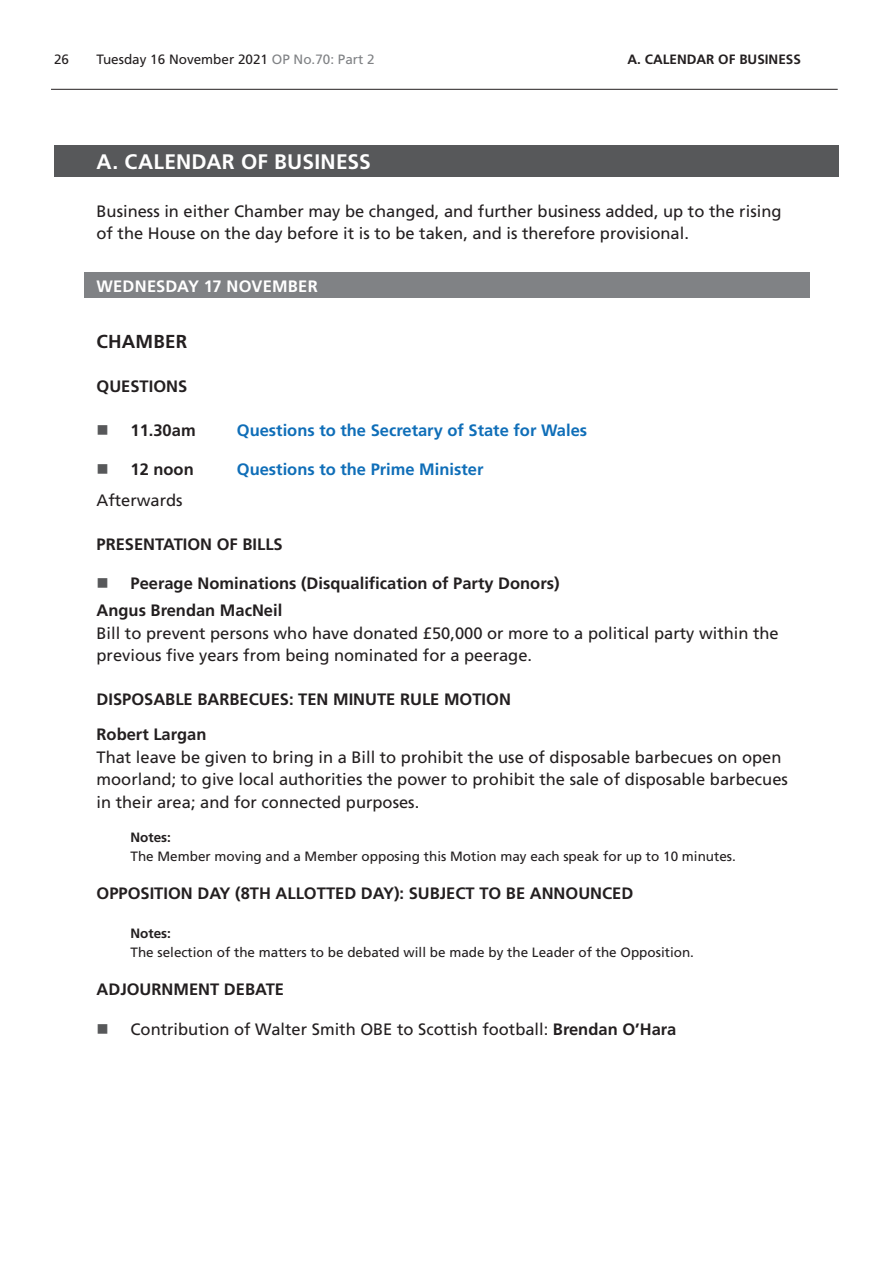
<style>
.page{position:relative;width:893px;height:1263px;background:#fff}
.page>*{position:absolute;margin:0;border:0;box-sizing:border-box;transform-origin:0 0}
.Heading1Grey{font:700 21px "Frutiger LT Std";letter-spacing:.01em;color:#fff}
.FbaLocation{font:700 18.75px "Frutiger LT Std";letter-spacing:.01em;color:#231f20}
.t1{font:16.5px/22.5px "Frutiger LT Std";color:#231f20}
.BoldCaps{font:700 16.5px "Frutiger LT Std";color:#231f20}
.t2{font:700 16.5px "Frutiger LT Std";color:#0f6eb8}
.MotionSponsor{font:700 16.5px "Frutiger LT Std";color:#231f20}
.Heading2Grey{font:700 16.5px "Frutiger LT Std";letter-spacing:.015em;color:#fff}
.NotesText{font:13.5px "Frutiger LT Std";color:#231f20}
.NotesTag{font:700 13.5px "Frutiger LT Std";color:#231f20}
.s1{color:#808285}
.s2{font-weight:700}
</style>
<div class="page">
<hr style="left:51px;top:89px;width:787px;height:1px;background:#231f20">
<div style="left:54px;top:146px;width:785px;height:31px;background:#57585a"></div>
<div style="left:84px;top:273px;width:725px;height:25px;background:#808285"></div>
<p class="NotesText" style="left:54px;top:52px;width:17px">26</p>
<p class="NotesText" style="left:97px;top:52px;width:280px">Tuesday 16 November 2021 <span class="s1">OP No.70: Part 2</span></p>
<p class="NotesTag" style="left:628px;top:52px;width:36px">A. Calendar</p>
<p class="NotesTag" style="left:718px;top:52px;width:38px">of Business</p>
<h2 class="Heading1Grey" style="left:97px;top:149px;width:276px">A. CALENDAR OF BUSINESS</h2>
<p class="t1" style="left:97px;top:200px;width:686px">Business in either Chamber may be changed, and further business added, up to the rising of the House on the day before it is to be taken, and is therefore provisional.</p>
<h2 class="Heading2Grey" style="left:97px;top:276px;width:223px">WEDNESDAY 17 NOVEMBER</h2>
<p class="FbaLocation" style="left:97px;top:331px;width:92px">CHAMBER</p>
<p class="BoldCaps" style="left:97px;top:376px;width:92px">QUESTIONS</p>
<p class="BoldCaps" style="left:131px;top:420px;width:67px">11.30am</p>
<p class="t2" style="left:237px;top:420px;width:352px">Questions to the Secretary of State for Wales</p>
<p class="BoldCaps" style="left:131px;top:460px;width:65px">12 noon</p>
<p class="t2" style="left:237px;top:460px;width:248px">Questions to the Prime Minister</p>
<p class="t1" style="left:97px;top:489px;width:88px">Afterwards</p>
<p class="BoldCaps" style="left:97px;top:534px;width:188px">PRESENTATION OF BILLS</p>
<p class="BoldCaps" style="left:131px;top:574px;width:431px">Peerage Nominations (Disqualification of Party Donors)</p>
<p class="MotionSponsor" style="left:97px;top:601px;width:187px">Angus Brendan MacNeil</p>
<p class="t1" style="left:97px;top:622px;width:684px">Bill to prevent persons who have donated £50,000 or more to a political party within the previous five years from being nominated for a peerage.</p>
<p class="BoldCaps" style="left:97px;top:689px;width:416px">DISPOSABLE BARBECUES: TEN MINUTE RULE MOTION</p>
<p class="MotionSponsor" style="left:97px;top:725px;width:112px">Robert Largan</p>
<p class="t1" style="left:97px;top:746px;width:693px">That leave be given to bring in a Bill to prohibit the use of disposable barbecues on open moorland; to give local authorities the power to prohibit the sale of disposable barbecues in their area; and for connected purposes.</p>
<p class="NotesTag" style="left:131px;top:829px;width:42px">Notes:</p>
<p class="NotesText" style="left:131px;top:848px;width:607px">The Member moving and a Member opposing this Motion may each speak for up to 10 minutes.</p>
<p class="BoldCaps" style="left:97px;top:884px;width:538px">OPPOSITION DAY (8TH ALLOTTED DAY): SUBJECT TO BE ANNOUNCED</p>
<p class="NotesTag" style="left:131px;top:925px;width:42px">Notes:</p>
<p class="NotesText" style="left:131px;top:944px;width:565px">The selection of the matters to be debated will be made by the Leader of the Opposition.</p>
<p class="BoldCaps" style="left:97px;top:980px;width:189px">ADJOURNMENT DEBATE</p>
<p class="t1" style="left:131px;top:1018px;width:547px">Contribution of Walter Smith OBE to Scottish football: <span class="s2">Brendan O’Hara</span></p>
</div>
